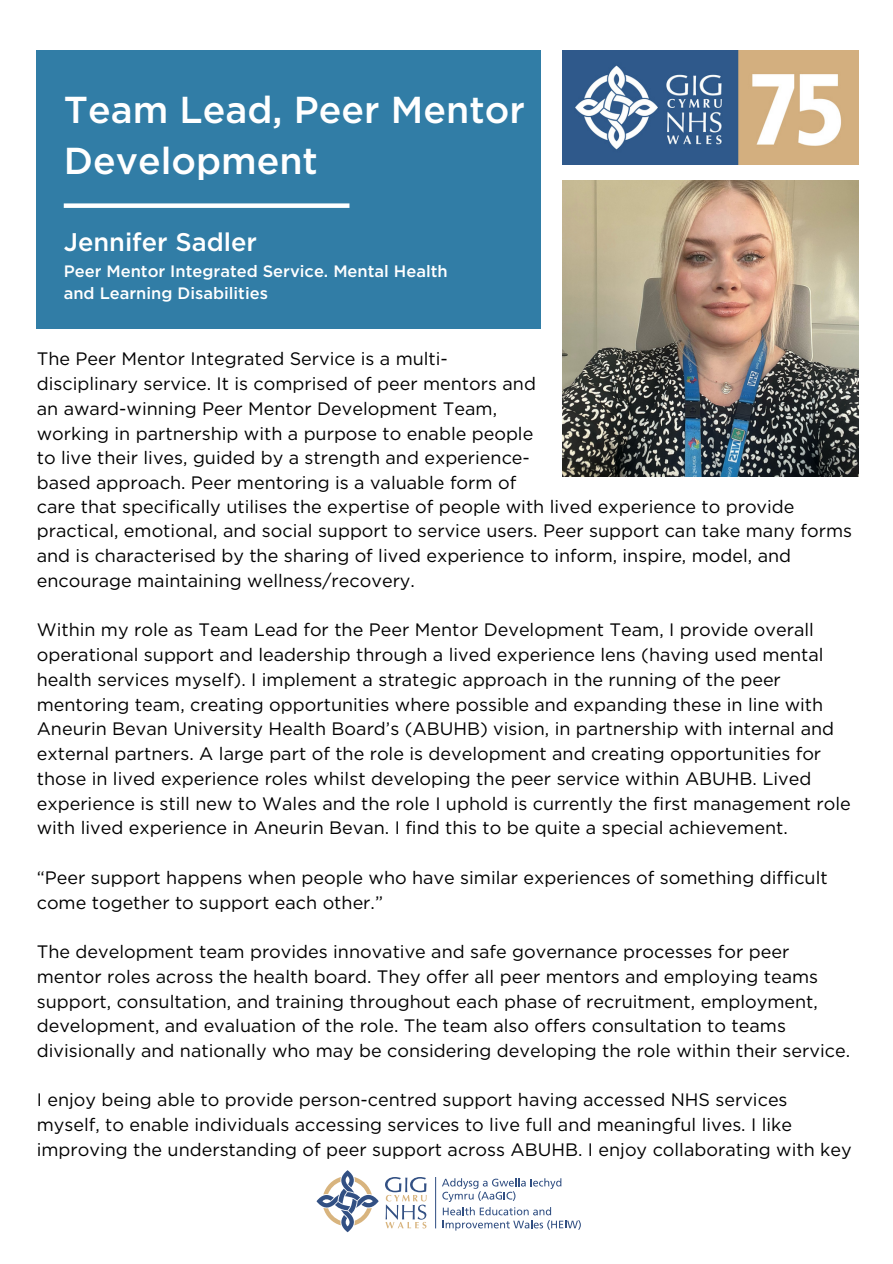
<style>
.page{position:relative;width:893px;height:1264px;background:#fff}
.page>*{position:absolute;margin:0;border:0;box-sizing:border-box;transform-origin:0 0}
.t1{font:500 37.5px/51.8px "Gotham";color:#fff}
.t2{font:500 25.5px "Gotham";color:#fff}
.t3{font:18px/24.8px "Gotham";color:#000}
.t4{font:500 16.5px "Gotham";color:#fff}
</style>
<div class="page">
<img style="left:563px;top:180px;width:295px;height:296px">
<hr style="left:435px;top:1176px;width:1px;height:52px;background:#325083">
<svg style="left:316px;top:1170px;width:62px;height:62px"></svg>
<svg style="left:385px;top:1177px;width:41px;height:51px"></svg>
<svg style="left:442px;top:1178px;width:139px;height:52px"></svg>
<img style="left:563px;top:50px;width:295px;height:114px">
<div style="left:37px;top:50px;width:504px;height:278px;background:#317da6"></div>
<div style="left:64px;top:203px;width:285px;height:5px;background:#fff"></div>
<p class="t1" style="left:64px;top:85px;width:462px">Team Lead, Peer Mentor<br>Development</p>
<p class="t2" style="left:64px;top:231px;width:195px">Jennifer Sadler</p>
<p class="t4" style="left:64px;top:264px;width:385px">Peer Mentor Integrated Service. Mental Health</p>
<p class="t4" style="left:64px;top:286px;width:206px">and Learning Disabilities</p>
<p class="t3" style="left:37px;top:347px;width:500px">The Peer Mentor Integrated Service is a multi&shy;disciplinary service. It is comprised of peer mentors and an award-winning Peer Mentor Development Team, working in partnership with a purpose to enable people to live their lives, guided by a strength and experience&shy;based approach. Peer mentoring is a valuable form of</p>
<p class="t3" style="left:37px;top:495px;width:816px">care that specifically utilises the expertise of people with lived experience to provide practical, emotional, and social support to service users. Peer support can take many forms and is characterised by the sharing of lived experience to inform, inspire, model, and encourage maintaining wellness/recovery.</p>
<p class="t3" style="left:37px;top:618px;width:815px">Within my role as Team Lead for the Peer Mentor Development Team, I provide overall operational support and leadership through a lived experience lens (having used mental health services myself). I implement a strategic approach in the running of the peer mentoring team, creating opportunities where possible and expanding these in line with Aneurin Bevan University Health Board’s (ABUHB) vision, in partnership with internal and external partners. A large part of the role is development and creating opportunities for those in lived experience roles whilst developing the peer service within ABUHB. Lived experience is still new to Wales and the role I uphold is currently the first management role with lived experience in Aneurin Bevan. I find this to be quite a special achievement.</p>
<p class="t3" style="left:37px;top:866px;width:792px">“Peer support happens when people who have similar experiences of something difficult come together to support each other.”</p>
<p class="t3" style="left:37px;top:940px;width:814px">The development team provides innovative and safe governance processes for peer mentor roles across the health board. They offer all peer mentors and employing teams support, consultation, and training throughout each phase of recruitment, employment, development, and evaluation of the role. The team also offers consultation to teams divisionally and nationally who may be considering developing the role within their service.</p>
<p class="t3" style="left:37px;top:1088px;width:816px">I enjoy being able to provide person-centred support having accessed NHS services myself, to enable individuals accessing services to live full and meaningful lives. I like improving the understanding of peer support across ABUHB. I enjoy collaborating with key</p>
</div>
